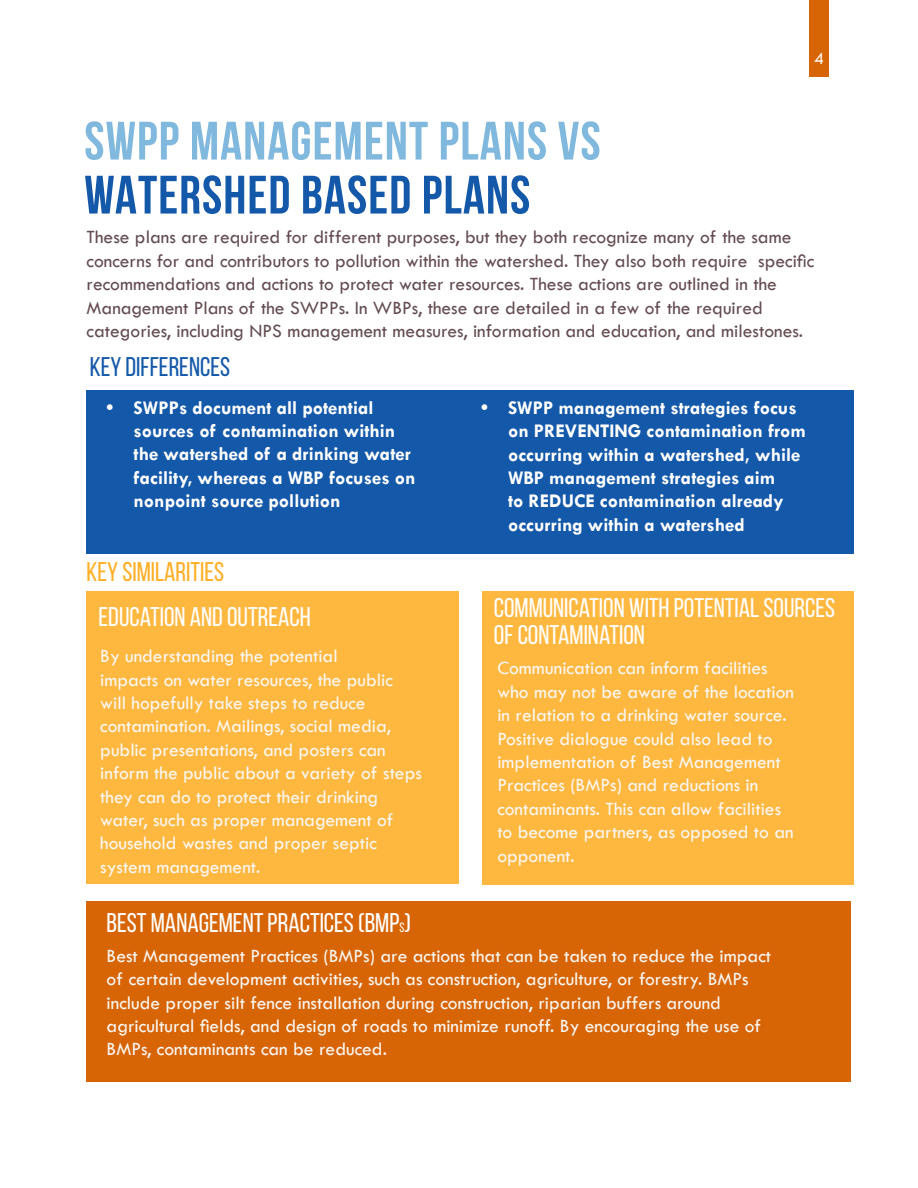
<style>
.page{position:relative;width:918px;height:1188px;background:#fff}
.page>*{position:absolute;margin:0;border:0;box-sizing:border-box;transform-origin:0 0}
.t1{font:700 54px "Bebas Neue";letter-spacing:.02em;color:#80b8de}
.t2{font:700 54px "Bebas Neue";letter-spacing:.02em;color:#1458a9}
.t3{font:27px/27px "Bebas Neue";color:#fff}
.t4{font:27px "Bebas Neue";color:#ffaf26}
.t5{font:27px "Bebas Neue";color:#1458a9}
.t6{font:19.5px/23.4px "Tw Cen";color:#f9f7f4}
.t7{font:19.5px/23.4px "Tw Cen";color:#644d52}
.t8{font:700 19.5px/23.4px "Tw Cen";color:#fff}
.t9{font:18px "Tw Cen";color:#fff}
.s1{font-size:13.5px}
</style>
<div class="page">
<div style="left:809px;top:0;width:20px;height:77px;background:#d76505"></div>
<div style="left:87px;top:390px;width:767px;height:163px;background:#1458a9"></div>
<div style="left:87px;top:591px;width:372px;height:293px;background:#ffb83f"></div>
<div style="left:483px;top:591px;width:371px;height:294px;background:#ffb83f"></div>
<div style="left:87px;top:901px;width:764px;height:181px;background:#d76505"></div>
<p class="t1" style="left:84px;top:111px;width:518px">SWPP MANAGEMENT PLANS VS</p>
<p class="t2" style="left:84px;top:165px;width:448px">WATERSHED BASED PLANS</p>
<p class="t9" style="left:814px;top:48px;width:11px">4</p>
<p class="t7" style="left:87px;top:226px;width:729px">These plans are required for different purposes, but they both recognize many of the same concerns for and contributors to pollution within the watershed. They also both require specific recommendations and actions to protect water resources. These actions are outlined in the Management Plans of the SWPPs. In WBPs, these are detailed in a few of the required categories, including NPS management measures, information and education, and milestones.</p>
<p class="t5" style="left:90px;top:353px;width:142px">KEY DIFFERENCES</p>
<p class="t8" style="left:134px;top:395px;width:283px;text-indent:-27px">• SWPPs document all potential sources of contamination within the watershed of a drinking water facility, whereas a WBP focuses on nonpoint source pollution</p>
<p class="t8" style="left:508px;top:395px;width:300px;text-indent:-27px">• SWPP management strategies focus on PREVENTING contamination from occurring within a watershed, while WBP management strategies aim<br>to REDUCE contamination already occurring within a watershed</p>
<p class="t4" style="left:87px;top:557px;width:139px">KEY SIMILARITIES</p>
<p class="t3" style="left:99px;top:603px;width:214px">EDUCATION AND OUTREACH</p>
<p class="t6" style="left:100px;top:644px;width:323px">By understanding the potential<br>impacts on water resources, the public will hopefully take steps to reduce contamination. Mailings, social media, public presentations, and posters can inform the public about a variety of steps they can do to protect their drinking water, such as proper management of household wastes and proper septic system management.</p>
<p class="t3" style="left:107px;top:909px;width:306px">BEST MANAGEMENT PRACTICES (BMP<span class="s1">S</span>)</p>
<p class="t3" style="left:494px;top:594px;width:343px">COMMUNICATION WITH POTENTIAL SOURCES<br>OF CONTAMINATION</p>
<p class="t6" style="left:497px;top:656px;width:298px">Communication can inform facilities who may not be aware of the location in relation to a drinking water source.<br>Positive dialogue could also lead to implementation of Best Management Practices (BMPs) and reductions in contaminants. This can allow facilities to become partners, as opposed to an opponent.</p>
<p class="t6" style="left:107px;top:944px;width:666px">Best Management Practices (BMPs) are actions that can be taken to reduce the impact of certain development activities, such as construction, agriculture, or forestry. BMPs include proper silt fence installation during construction, riparian buffers around agricultural fields, and design of roads to minimize runoff. By encouraging the use of BMPs, contaminants can be reduced.</p>
</div>
